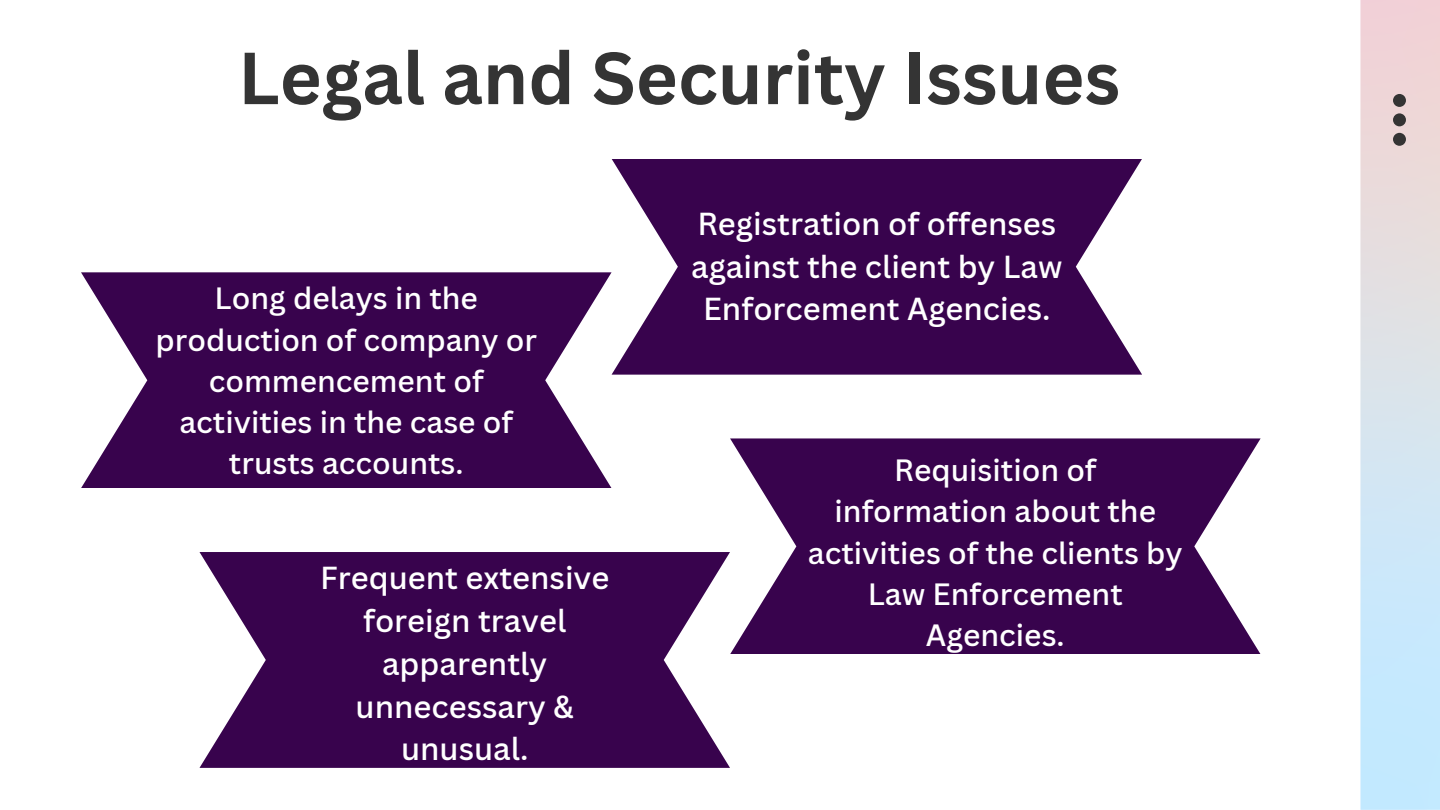
<style>
.page{position:relative;width:1440px;height:810px;background:#fff}
.page>*{position:absolute;margin:0;border:0;box-sizing:border-box;transform-origin:0 0}
.t1{font:700 72px "Canva Sans";color:#343434}
.t2{font:500 31px/42.8px "Canva Sans";color:#fff;text-align:center}
.t3{font:500 30px/41.2px "Canva Sans";color:#fff;text-align:center}
</style>
<div class="page">
<svg style="left:1393px;top:94px;width:13px;height:52px"></svg>
<svg style="left:199px;top:552px;width:531px;height:216px;background:#502263"></svg>
<svg style="left:81px;top:272px;width:530px;height:216px;background:#502263"></svg>
<svg style="left:730px;top:438px;width:530px;height:216px;background:#512263"></svg>
<svg style="left:612px;top:159px;width:530px;height:216px;background:#502263"></svg>
<p class="t1" style="left:238px;top:27px;width:884px">Legal and Security Issues</p>
<p class="t3" style="left:155px;top:277px;width:383px">Long delays in the production of company or commencement of activities in the case of trusts accounts.</p>
<p class="t2" style="left:320px;top:556px;width:291px">Frequent extensive foreign travel apparently unnecessary &amp; unusual.</p>
<p class="t2" style="left:691px;top:201px;width:373px">Registration of offenses against the client by Law<br>Enforcement Agencies.</p>
<p class="t3" style="left:808px;top:449px;width:376px">Requisition of information about the activities of the clients by<br>Law Enforcement<br>Agencies.</p>
</div>
